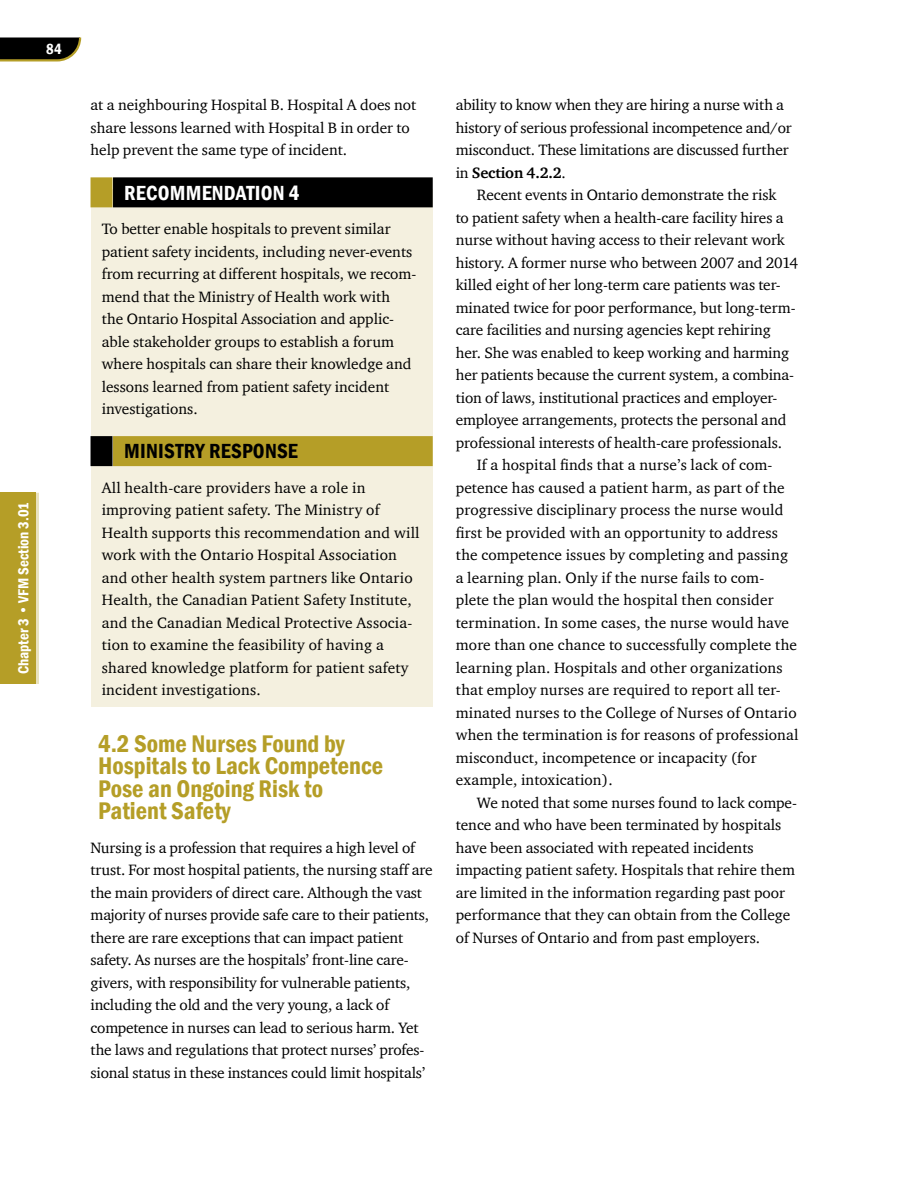
<style>
.page{position:relative;width:918px;height:1188px;background:#fff}
.page>*{position:absolute;margin:0;border:0;box-sizing:border-box;transform-origin:0 0}
.t1{font:600 condensed 24.75px/22.5px "Franklin Gothic";color:#b59e27}
.t2{font:600 condensed 21px "Franklin Gothic";letter-spacing:.01em;color:#000}
.t3{font:600 condensed 21px "Franklin Gothic";letter-spacing:.01em;color:#fff}
.t4{font:15.3px/22.5px "Charter ITC";color:#000}
.t5{font:600 condensed 15px "Franklin Gothic";color:#fff}
.s1{font-weight:700}
</style>
<div class="page">
<svg style="left:0;top:38px;width:82px;height:24px;background:#2a281b"></svg>
<div style="left:0;top:493px;width:36px;height:191px;background:#b59e27"></div>
<hr style="left:36px;top:493px;width:3px;height:191px;background:#e9e2be">
<div style="left:91px;top:189px;width:341px;height:517px;background:#f4f0df"></div>
<div style="left:113px;top:177px;width:320px;height:30px;background:#000"></div>
<div style="left:91px;top:177px;width:22px;height:30px;background:#b59e27"></div>
<div style="left:113px;top:436px;width:320px;height:30px;background:#b59e27"></div>
<div style="left:91px;top:436px;width:22px;height:30px;background:#000"></div>
<p class="t5" style="left:46px;top:39px;width:17px">84</p>
<p class="t5" style="left:13px;top:674px;width:174px;rotate:-90deg">Chapter 3 • VFM Section 3.01</p>
<p class="t4" style="left:91px;top:93px;width:327px">at a neighbouring Hospital B. Hospital A does not share lessons learned with Hospital B in order to help prevent the same type of incident.</p>
<h2 class="t3" style="left:124px;top:178px;width:177px">RECOMMENDATION 4</h2>
<p class="t4" style="left:102px;top:217px;width:316px">To better enable hospitals to prevent similar patient safety incidents, including never-events from recurring at different hospitals, we recom&shy;mend that the Ministry of Health work with<br>the Ontario Hospital Association and applic&shy;able stakeholder groups to establish a forum where hospitals can share their knowledge and lessons learned from patient safety incident investigations.</p>
<h2 class="t2" style="left:124px;top:437px;width:175px">MINISTRY RESPONSE</h2>
<p class="t4" style="left:102px;top:476px;width:319px">All health-care providers have a role in improving patient safety. The Ministry of Health supports this recommendation and will work with the Ontario Hospital Association and other health system partners like Ontario Health, the Canadian Patient Safety Institute, and the Canadian Medical Protective Associa&shy;tion to examine the feasibility of having a shared knowledge platform for patient safety incident investigations.</p>
<h1 class="t1" style="left:98px;top:732px;width:287px">4.2 Some Nurses Found by<br>Hospitals to Lack Competence<br>Pose an Ongoing Risk to<br>Patient Safety</h1>
<p class="t4" style="left:91px;top:836px;width:344px">Nursing is a profession that requires a high level of trust. For most hospital patients, the nursing staff are the main providers of direct care. Although the vast majority of nurses provide safe care to their patients, there are rare exceptions that can impact patient safety. As nurses are the hospitals’ front-line care&shy;givers, with responsibility for vulnerable patients, including the old and the very young, a lack of competence in nurses can lead to serious harm. Yet the laws and regulations that protect nurses’ profes&shy;sional status in these instances could limit hospitals’</p>
<p class="t4" style="left:456px;top:93px;width:338px">ability to know when they are hiring a nurse with a history of serious professional incompetence and/or misconduct. These limitations are discussed further in <span class="s1">Section 4.2.2</span>.</p>
<p class="t4" style="left:477px;top:183px;width:301px">Recent events in Ontario demonstrate the risk</p>
<p class="t4" style="left:456px;top:206px;width:329px">to patient safety when a health-care facility hires a</p>
<p class="t4" style="left:456px;top:228px;width:330px">nurse without having access to their relevant work</p>
<p class="t4" style="left:456px;top:251px;width:344px">history. A former nurse who between 2007 and 2014</p>
<p class="t4" style="left:456px;top:273px;width:326px">killed eight of her long-term care patients was ter-</p>
<p class="t4" style="left:456px;top:296px;width:341px">minated twice for poor performance, but long-term-</p>
<p class="t4" style="left:456px;top:318px;width:317px">care facilities and nursing agencies kept rehiring</p>
<p class="t4" style="left:456px;top:341px;width:335px">her. She was enabled to keep working and harming</p>
<p class="t4" style="left:456px;top:363px;width:340px">her patients because the current system, a combina-</p>
<p class="t4" style="left:456px;top:386px;width:323px">tion of laws, institutional practices and employer-</p>
<p class="t4" style="left:456px;top:408px;width:332px">employee arrangements, protects the personal and</p>
<p class="t4" style="left:456px;top:431px;width:328px">professional interests of health-care professionals.</p>
<p class="t4" style="left:477px;top:453px;width:297px">If a hospital finds that a nurse’s lack of com-</p>
<p class="t4" style="left:456px;top:476px;width:330px">petence has caused a patient harm, as part of the</p>
<p class="t4" style="left:456px;top:498px;width:329px">progressive disciplinary process the nurse would</p>
<p class="t4" style="left:456px;top:521px;width:324px">first be provided with an opportunity to address</p>
<p class="t4" style="left:456px;top:543px;width:334px">the competence issues by completing and passing</p>
<p class="t4" style="left:456px;top:566px;width:310px">a learning plan. Only if the nurse fails to com-</p>
<p class="t4" style="left:456px;top:588px;width:319px">plete the plan would the hospital then consider</p>
<p class="t4" style="left:456px;top:611px;width:335px">termination. In some cases, the nurse would have</p>
<p class="t4" style="left:456px;top:633px;width:343px">more than one chance to successfully complete the</p>
<p class="t4" style="left:456px;top:656px;width:328px">learning plan. Hospitals and other organizations</p>
<p class="t4" style="left:456px;top:678px;width:326px">that employ nurses are required to report all ter-</p>
<p class="t4" style="left:456px;top:701px;width:342px">minated nurses to the College of Nurses of Ontario</p>
<p class="t4" style="left:456px;top:723px;width:344px">when the termination is for reasons of professional</p>
<p class="t4" style="left:456px;top:746px;width:302px">misconduct, incompetence or incapacity (for</p>
<p class="t4" style="left:456px;top:768px;width:158px">example, intoxication).</p>
<p class="t4" style="left:477px;top:791px;width:322px">We noted that some nurses found to lack compe-</p>
<p class="t4" style="left:456px;top:813px;width:327px">tence and who have been terminated by hospitals</p>
<p class="t4" style="left:456px;top:836px;width:299px">have been associated with repeated incidents</p>
<p class="t4" style="left:456px;top:858px;width:341px">impacting patient safety. Hospitals that rehire them</p>
<p class="t4" style="left:456px;top:881px;width:331px">are limited in the information regarding past poor</p>
<p class="t4" style="left:456px;top:903px;width:336px">performance that they can obtain from the College</p>
<p class="t4" style="left:456px;top:926px;width:306px">of Nurses of Ontario and from past employers.</p>
</div>
